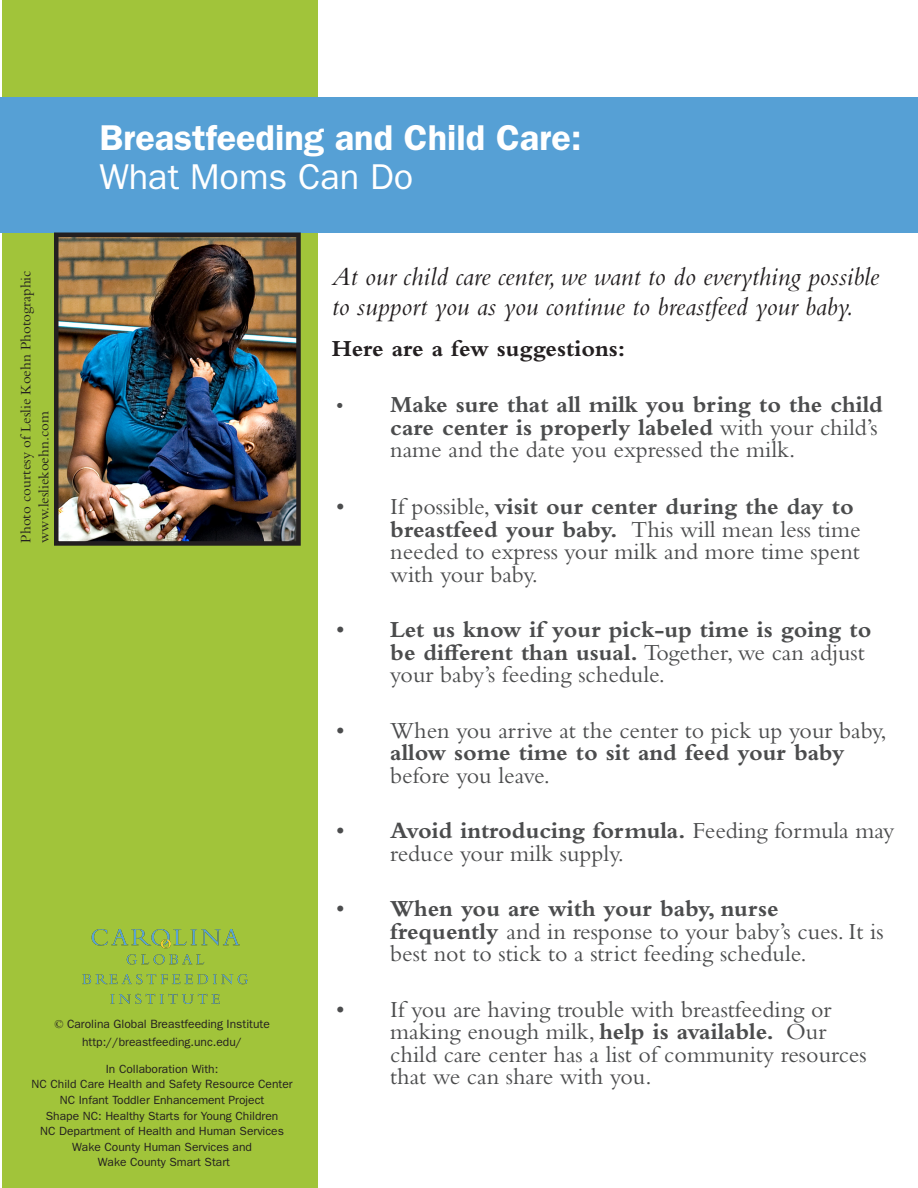
<style>
.page{position:relative;width:918px;height:1188px;background:#fff}
.page>*{position:absolute;margin:0;border:0;box-sizing:border-box;transform-origin:0 0}
.t1{font:600 36px "ITC Franklin Gothic Std";color:#fff}
.t2{font:36px "ITC Franklin Gothic Std";color:#fff}
.t3{font:italic 27px/30px "Bembo Std";color:#231f20}
.t4{font:24px/22.5px "Bembo Std";color:#4b4c4d}
.t5{font:700 24px/22.5px "Bembo Std";color:#4b4c4d}
.t6{font:700 24px "Bembo Std";color:#231f20}
.t7{font:15px/18px "Bembo Std";color:#231f20}
.t8{font:12px/17.7px "ITC Franklin Gothic Std";color:#231f20;text-align:center}
.t9{font:11.85px/15.5px "ITC Franklin Gothic Std";color:#231f20;text-align:center}
.s1{font-family:"Garamond"}
.s2{font-size:11.85px}
.s3{font-weight:400;font-size:21px}
.s4{font-weight:400}
.s5{font-weight:700}
</style>
<div class="page">
<div style="left:2px;top:0;width:316px;height:1188px;background:#a1c43a"></div>
<div style="left:0;top:97px;width:918px;height:135px;background:#56a0d5"></div>
<img style="left:59px;top:237px;width:237px;height:304px">
<div style="left:54px;top:232px;width:247px;height:314px;border:4px solid #231f20"></div>
<img style="left:83px;top:929px;width:165px;height:75px">
<h1 class="t1" style="left:99px;top:116px;width:484px">Breastfeeding and Child Care:</h1>
<h1 class="t2" style="left:99px;top:156px;width:315px">What Moms Can Do</h1>
<p class="t7" style="left:17px;top:543px;width:274px;rotate:-90deg">Photo courtesy of Leslie Koehn Photographic www.lesliekoehn.com</p>
<p class="t8" style="left:54px;top:1016px;width:217px"><span class="s1">©</span> Carolina Global Breastfeeding Institute http://breastfeeding.unc.edu/</p>
<p class="t9" style="left:106px;top:1061px;width:114px">In Collaboration With:</p>
<p class="t8" style="left:32px;top:1075px;width:263px"><span class="s2">NC Child Care Health</span> and Safety Resource Center</p>
<p class="t9" style="left:40px;top:1092px;width:245px">NC Infant Toddler Enhancement Project<br>Shape NC: Healthy Starts for Young Children NC Department of Health and Human Services Wake County Human Services and<br>Wake County Smart Start</p>
<p class="t3" style="left:332px;top:261px;width:549px">At our child care center, we want to do everything possible to support you as you continue to breastfeed your baby.</p>
<p class="t6" style="left:332px;top:335px;width:295px">Here are a few suggestions:</p>
<p class="t5" style="left:390px;top:393px;width:494px;text-indent:-54px"><span class="s3">•</span> Make sure that all milk you bring to the child care center is properly labeled <span class="s4">with your child’s name and the date you expressed the milk.</span></p>
<p class="t4" style="left:390px;top:495px;width:472px;text-indent:-54px">• If possible, <span class="s5">visit our center during the day to breastfeed your baby.</span> This will mean less time needed to express your milk and more time spent with your baby.</p>
<p class="t5" style="left:390px;top:618px;width:483px;text-indent:-54px"><span class="s4">•</span> Let us know if your pick-up time is going to be different than usual. <span class="s4">Together, we can adjust your baby’s feeding schedule.</span></p>
<p class="t4" style="left:336px;top:718px;width:552px">• When you arrive at the center to pick up your baby,</p>
<p class="t5" style="left:390px;top:741px;width:456px">allow some time to sit and feed your baby</p>
<p class="t4" style="left:390px;top:763px;width:161px">before you leave.</p>
<p class="t4" style="left:390px;top:819px;width:506px;text-indent:-54px">• <span class="s5">Avoid introducing formula.</span> Feeding formula may reduce your milk supply.</p>
<p class="t4" style="left:390px;top:897px;width:495px;text-indent:-54px">• <span class="s5">When you are with your baby, nurse frequently</span> and in response to your baby’s cues. It is best not to stick to a strict feeding schedule.</p>
<p class="t4" style="left:390px;top:997px;width:478px;text-indent:-54px">• If you are having trouble with breastfeeding or making enough milk, <span class="s5">help is available.</span> Our child care center has a list of community resources that we can share with you.</p>
</div>
